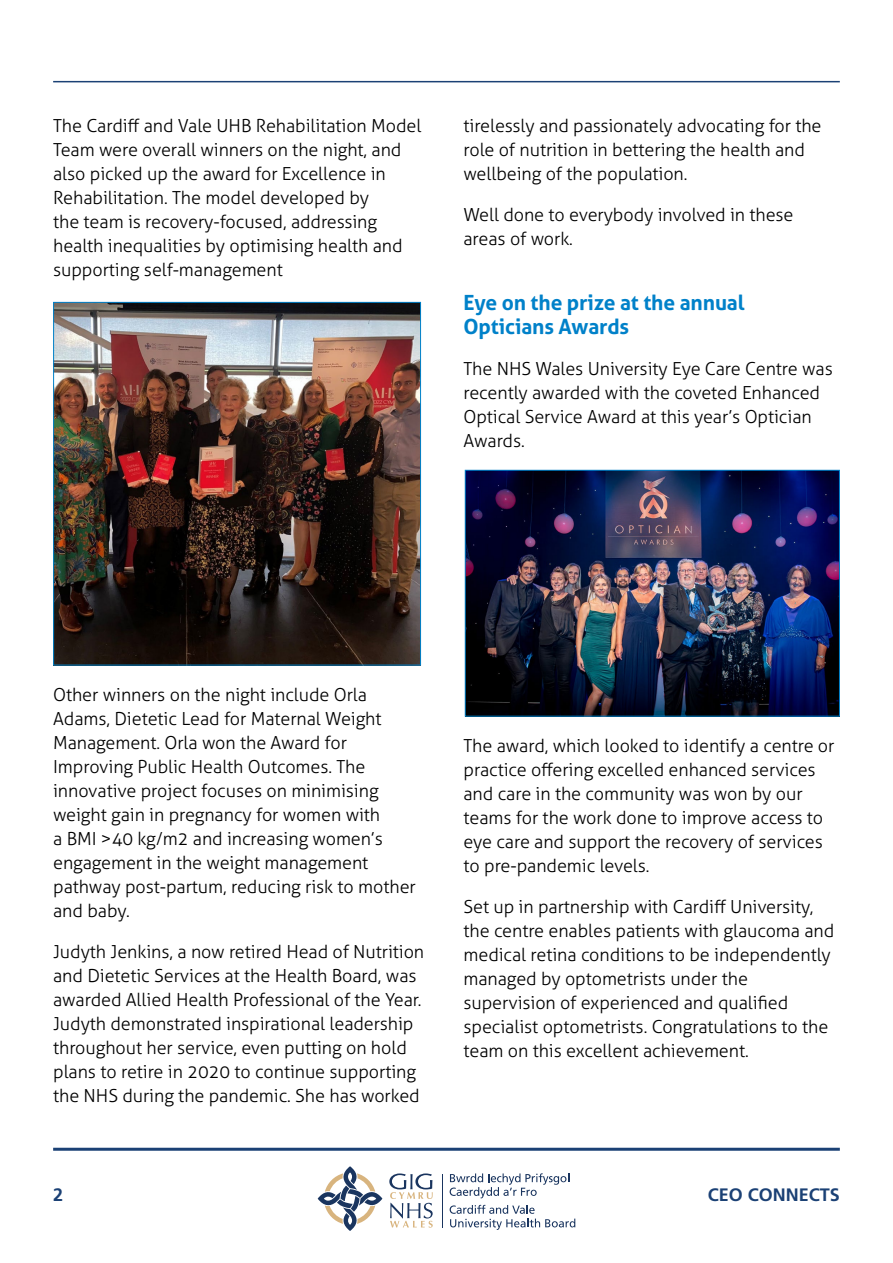
<style>
.page{position:relative;width:893px;height:1263px;background:#fff}
.page>*{position:absolute;margin:0;border:0;box-sizing:border-box;transform-origin:0 0}
.t1{font:700 21px/24px "Aller";letter-spacing:-.005em;color:#0081c9}
.t2{font:300 18px/24px "Aller";letter-spacing:-.005em;color:#000}
.t3{font:700 18px "Frutiger";color:#1b4175}
</style>
<div class="page">
<hr style="left:53px;top:81px;width:787px;height:1px;background:#1b4175">
<svg style="left:318px;top:1166px;width:64px;height:65px"></svg>
<svg style="left:389px;top:1173px;width:44px;height:54px"></svg>
<hr style="left:442px;top:1173px;width:1px;height:54px;background:#1a355f">
<svg style="left:450px;top:1173px;width:119px;height:25px"></svg>
<svg style="left:450px;top:1205px;width:125px;height:25px"></svg>
<hr style="left:53px;top:1148px;width:787px;height:3px;background:#1b4175">
<img style="left:55px;top:304px;width:364px;height:359px">
<div style="left:53px;top:302px;width:368px;height:363px;border:1px solid #0081c9"></div>
<img style="left:467px;top:472px;width:371px;height:242px">
<div style="left:465px;top:470px;width:375px;height:246px;border:1px solid #0081c9"></div>
<p class="t2" style="left:53px;top:114px;width:370px">The Cardiff and Vale UHB Rehabilitation Model Team were overall winners on the night, and also picked up the award for Excellence in Rehabilitation. The model developed by<br>the team is recovery-focused, addressing health inequalities by optimising health and supporting self-management</p>
<p class="t2" style="left:463px;top:114px;width:360px">tirelessly and passionately advocating for the role of nutrition in bettering the health and wellbeing of the population.</p>
<p class="t2" style="left:463px;top:203px;width:332px">Well done to everybody involved in these areas of work.</p>
<p class="t1" style="left:463px;top:290px;width:283px">Eye on the prize at the annual<br>Opticians Awards</p>
<p class="t2" style="left:463px;top:357px;width:371px">The NHS Wales University Eye Care Centre was recently awarded with the coveted Enhanced Optical Service Award at this year’s Optician Awards.</p>
<p class="t2" style="left:53px;top:683px;width:364px">Other winners on the night include Orla Adams, Dietetic Lead for Maternal Weight Management. Orla won the Award for Improving Public Health Outcomes. The innovative project focuses on minimising weight gain in pregnancy for women with<br>a BMI &gt;40 kg/m2 and increasing women’s engagement in the weight management pathway post-partum, reducing risk to mother and baby.</p>
<p class="t2" style="left:53px;top:940px;width:373px">Judyth Jenkins, a now retired Head of Nutrition and Dietetic Services at the Health Board, was awarded Allied Health Professional of the Year.<br>Judyth demonstrated inspirational leadership throughout her service, even putting on hold plans to retire in 2020 to continue supporting the NHS during the pandemic. She has worked</p>
<p class="t2" style="left:463px;top:734px;width:372px">The award, which looked to identify a centre or practice offering excelled enhanced services and care in the community was won by our teams for the work done to improve access to eye care and support the recovery of services to pre-pandemic levels.</p>
<p class="t2" style="left:463px;top:895px;width:372px">Set up in partnership with Cardiff University, the centre enables patients with glaucoma and medical retina conditions to be independently managed by optometrists under the supervision of experienced and qualified specialist optometrists. Congratulations to the team on this excellent achievement.</p>
<p class="t3" style="left:53px;top:1184px;width:12px">2</p>
<p class="t3" style="left:708px;top:1184px;width:134px">CEO CONNECTS</p>
</div>
